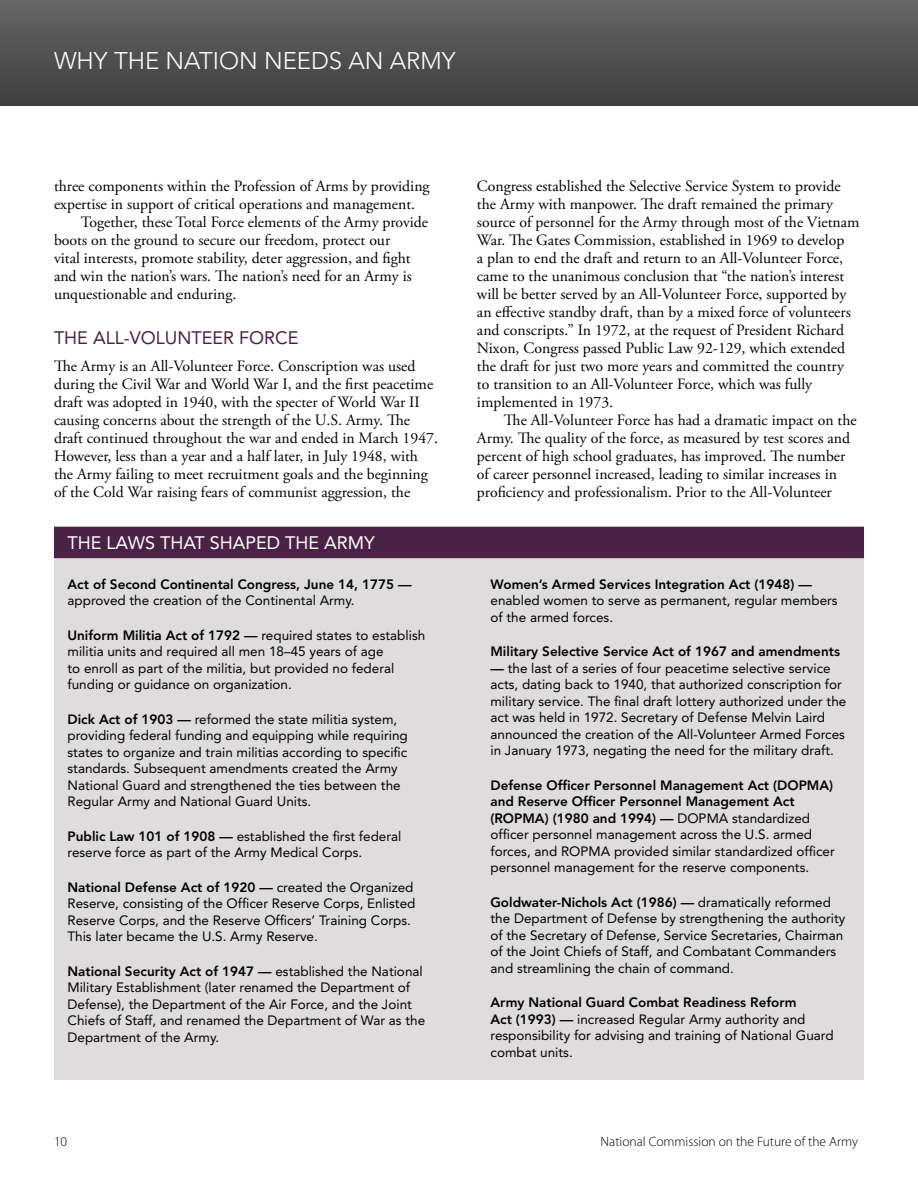
<style>
.page{position:relative;width:918px;height:1188px;background:#fff}
.page>*{position:absolute;margin:0;border:0;box-sizing:border-box;transform-origin:0 0}
.t1{font:300 24px "Avenir";color:#fff}
.t2{font:18px "Avenir";color:#fff}
.t3{font:18px "Avenir";color:#4a2245}
.t4{font:15.75px/18px "Adobe Garamond Pro";color:#000}
.t5{font:13.5px/16.5px "Avenir";color:#000}
.t6{font:800 13.5px/16.5px "Avenir";color:#000}
.t7{font:300 13.5px "Myriad Pro";color:#000}
.s1{font-weight:400}
.s2{font-weight:800}
</style>
<div class="page">
<div style="left:0;top:0;width:918px;height:105px;background:linear-gradient(to bottom,#676666,#3e3e3e)"></div>
<div style="left:54px;top:536px;width:810px;height:544px;background:#dedcdc"></div>
<div style="left:54px;top:527px;width:810px;height:31px;background:#4a2245"></div>
<h1 class="t1" style="left:54px;top:46px;width:403px">WHY THE NATION NEEDS AN ARMY</h1>
<p class="t4" style="left:54px;top:178px;width:377px">three components within the Profession of Arms by providing</p>
<p class="t4" style="left:54px;top:196px;width:363px">expertise in support of critical operations and management.</p>
<p class="t4" style="left:81px;top:214px;width:349px">Together, these Total Force elements of the Army provide</p>
<p class="t4" style="left:54px;top:232px;width:338px">boots on the ground to secure our freedom, protect our</p>
<p class="t4" style="left:54px;top:250px;width:358px">vital interests, promote stability, deter aggression, and fight</p>
<p class="t4" style="left:54px;top:268px;width:359px">and win the nation’s wars. The nation’s need for an Army is</p>
<p class="t4" style="left:54px;top:286px;width:184px">unquestionable and enduring.</p>
<p class="t3" style="left:54px;top:328px;width:246px">THE ALL-VOLUNTEER FORCE</p>
<p class="t4" style="left:54px;top:358px;width:386px">The Army is an All-Volunteer Force. Conscription was used during the Civil War and World War I, and the first peacetime draft was adopted in 1940, with the specter of World War II causing concerns about the strength of the U.S. Army. The draft continued throughout the war and ended in March 1947.<br>However, less than a year and a half later, in July 1948, with the Army failing to meet recruitment goals and the beginning of the Cold War raising fears of communist aggression, the</p>
<p class="t2" style="left:68px;top:532px;width:309px">THE LAWS THAT SHAPED THE ARMY</p>
<p class="t6" style="left:68px;top:576px;width:346px">Act of Second Continental Congress, June 14, 1775 — <span class="s1">approved the creation of the Continental Army.</span></p>
<p class="t5" style="left:68px;top:627px;width:359px"><span class="s2">Uniform Militia Act of 1792 —</span> required states to establish militia units and required all men 18–45 years of age<br>to enroll as part of the militia, but provided no federal funding or guidance on organization.</p>
<p class="t5" style="left:68px;top:711px;width:342px"><span class="s2">Dick Act of 1903 —</span> reformed the state militia system, providing federal funding and equipping while requiring states to organize and train militias according to specific standards. Subsequent amendments created the Army National Guard and strengthened the ties between the Regular Army and National Guard Units.</p>
<p class="t5" style="left:68px;top:828px;width:335px"><span class="s2">Public Law 101 of 1908 —</span> established the first federal reserve force as part of the Army Medical Corps.</p>
<p class="t5" style="left:68px;top:879px;width:349px"><span class="s2">National Defense Act of 1920 —</span> created the Organized Reserve, consisting of the Officer Reserve Corps, Enlisted Reserve Corps, and the Reserve Officers’ Training Corps.<br>This later became the U.S. Army Reserve.</p>
<p class="t5" style="left:68px;top:963px;width:359px"><span class="s2">National Security Act of 1947 —</span> established the National Military Establishment (later renamed the Department of Defense), the Department of the Air Force, and the Joint Chiefs of Staff, and renamed the Department of War as the Department of the Army.</p>
<p class="t4" style="left:477px;top:178px;width:365px">Congress established the Selective Service System to provide</p>
<p class="t4" style="left:477px;top:196px;width:357px">the Army with manpower. The draft remained the primary</p>
<p class="t4" style="left:477px;top:214px;width:384px">source of personnel for the Army through most of the Vietnam</p>
<p class="t4" style="left:477px;top:232px;width:369px">War. The Gates Commission, established in 1969 to develop</p>
<p class="t4" style="left:477px;top:250px;width:368px">a plan to end the draft and return to an All-Volunteer Force,</p>
<p class="t4" style="left:477px;top:268px;width:369px">came to the unanimous conclusion that “the nation’s interest</p>
<p class="t4" style="left:477px;top:286px;width:371px">will be better served by an All-Volunteer Force, supported by</p>
<p class="t4" style="left:477px;top:304px;width:375px">an effective standby draft, than by a mixed force of volunteers</p>
<p class="t4" style="left:477px;top:322px;width:369px">and conscripts.” In 1972, at the request of President Richard</p>
<p class="t4" style="left:477px;top:340px;width:370px">Nixon, Congress passed Public Law 92-129, which extended</p>
<p class="t4" style="left:477px;top:358px;width:369px">the draft for just two more years and committed the country</p>
<p class="t4" style="left:477px;top:376px;width:337px">to transition to an All-Volunteer Force, which was fully</p>
<p class="t4" style="left:477px;top:394px;width:138px">implemented in 1973.</p>
<p class="t4" style="left:504px;top:412px;width:354px">The All-Volunteer Force has had a dramatic impact on the</p>
<p class="t4" style="left:477px;top:430px;width:375px">Army. The quality of the force, as measured by test scores and</p>
<p class="t4" style="left:477px;top:448px;width:370px">percent of high school graduates, has improved. The number</p>
<p class="t4" style="left:477px;top:466px;width:361px">of career personnel increased, leading to similar increases in</p>
<p class="t4" style="left:477px;top:484px;width:356px">proficiency and professionalism. Prior to the All-Volunteer</p>
<p class="t5" style="left:490px;top:576px;width:349px"><span class="s2">Women’s Armed Services Integration Act (1948) — </span>enabled women to serve as permanent, regular members of the armed forces.</p>
<p class="t6" style="left:490px;top:643px;width:351px">Military Selective Service Act of 1967 and amendments</p>
<p class="t5" style="left:490px;top:660px;width:357px"><span class="s2">—</span> the last of a series of four peacetime selective service acts, dating back to 1940, that authorized conscription for military service. The final draft lottery authorized under the act was held in 1972. Secretary of Defense Melvin Laird announced the creation of the All-Volunteer Armed Forces in January 1973, negating the need for the military draft.</p>
<p class="t5" style="left:490px;top:777px;width:346px"><span class="s2">Defense Officer Personnel Management Act (DOPMA) and Reserve Officer Personnel Management Act (ROPMA) (1980 and 1994) —</span> DOPMA standardized officer personnel management across the U.S. armed forces, and ROPMA provided similar standardized officer personnel management for the reserve components.</p>
<p class="t5" style="left:490px;top:894px;width:356px"><span class="s2">Goldwater-Nichols Act (1986) —</span> dramatically reformed the Department of Defense by strengthening the authority of the Secretary of Defense, Service Secretaries, Chairman of the Joint Chiefs of Staff, and Combatant Commanders and streamlining the chain of command.</p>
<p class="t5" style="left:490px;top:995px;width:345px"><span class="s2">Army National Guard Combat Readiness Reform<br>Act (1993) —</span> increased Regular Army authority and responsibility for advising and training of National Guard combat units.</p>
<p class="t7" style="left:54px;top:1134px;width:15px">10</p>
<p class="t7" style="left:601px;top:1134px;width:259px">National Commission on the Future of the Army</p>
</div>
